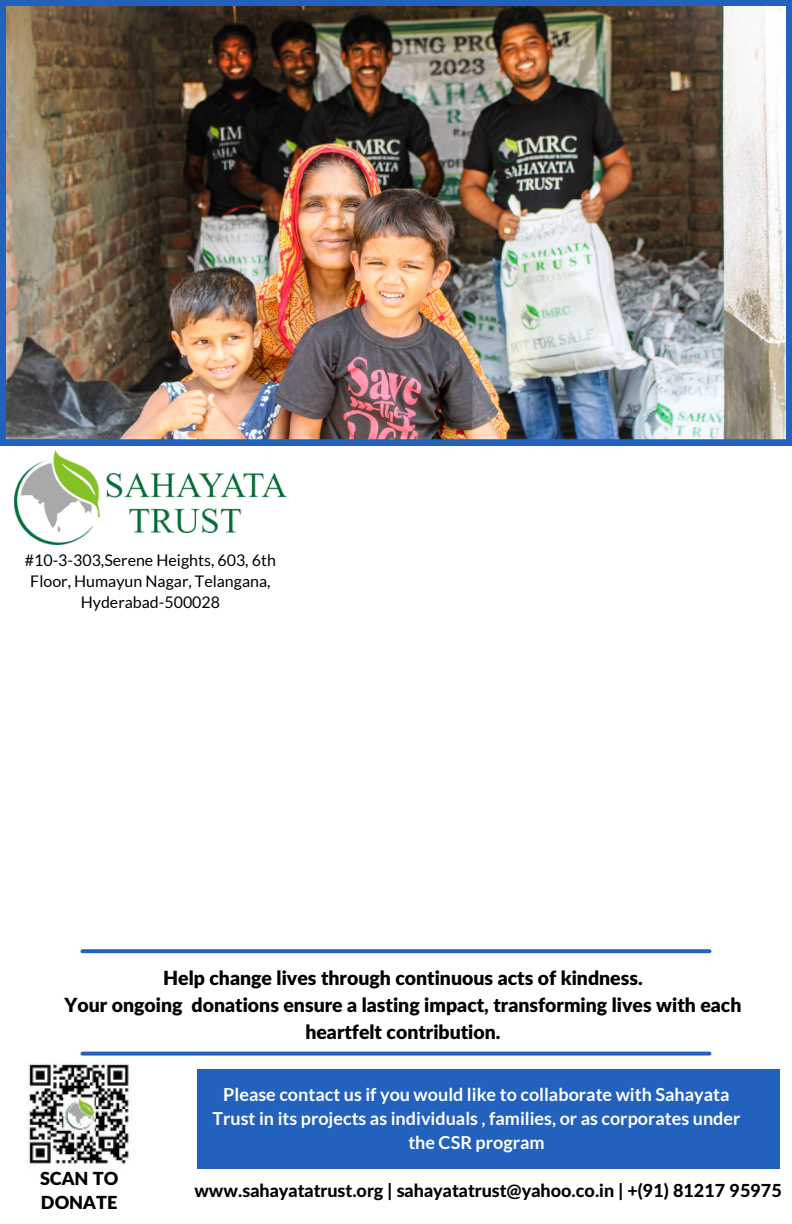
<style>
.page{position:relative;width:792px;height:1224px;background:#fff}
.page>*{position:absolute;margin:0;border:0;box-sizing:border-box;transform-origin:0 0}
.t1{font:900 19.4px/27.2px "Lato Latin";color:#000;text-align:center}
.t2{font:700 18px/24px "Lato";color:#fff;text-align:center}
.t3{font:800 18px "Lato Latin";color:#000}
.t4{font:900 18px/24px "Lato Latin";color:#000}
.t5{font:16px/21.4px "Lato";color:#000;text-align:center}
</style>
<div class="page">
<img style="left:0;top:0;width:792px;height:445px">
<div style="left:197px;top:1070px;width:583px;height:99px;background:#2261bd"></div>
<svg style="left:81px;top:949px;width:630px;height:4px;background:#2e69c0"></svg>
<svg style="left:81px;top:1052px;width:630px;height:4px;background:#3a72c4"></svg>
<img style="left:15px;top:450px;width:271px;height:95px">
<img style="left:28px;top:1063px;width:101px;height:101px">
<p class="t5" style="left:25px;top:549px;width:253px">#10-3-303,Serene Heights, 603, 6th<br>Floor, Humayun Nagar, Telangana,<br>Hyderabad-500028</p>
<p class="t1" style="left:163px;top:965px;width:481px">Help change lives through continuous acts of kindness.</p>
<p class="t1" style="left:64px;top:993px;width:679px">Your ongoing donations ensure a lasting impact, transforming lives with each heartfelt contribution.</p>
<p class="t4" style="left:40px;top:1168px;width:80px">SCAN TO<br>DONATE</p>
<p class="t2" style="left:212px;top:1082px;width:529px">Please contact us if you would like to collaborate with Sahayata<br>Trust in its projects as individuals , families, or as corporates under the CSR program</p>
<p class="t3" style="left:194px;top:1183px;width:589px">www.sahayatatrust.org | sahayatatrust@yahoo.co.in | +(91) 81217 95975</p>
</div>
